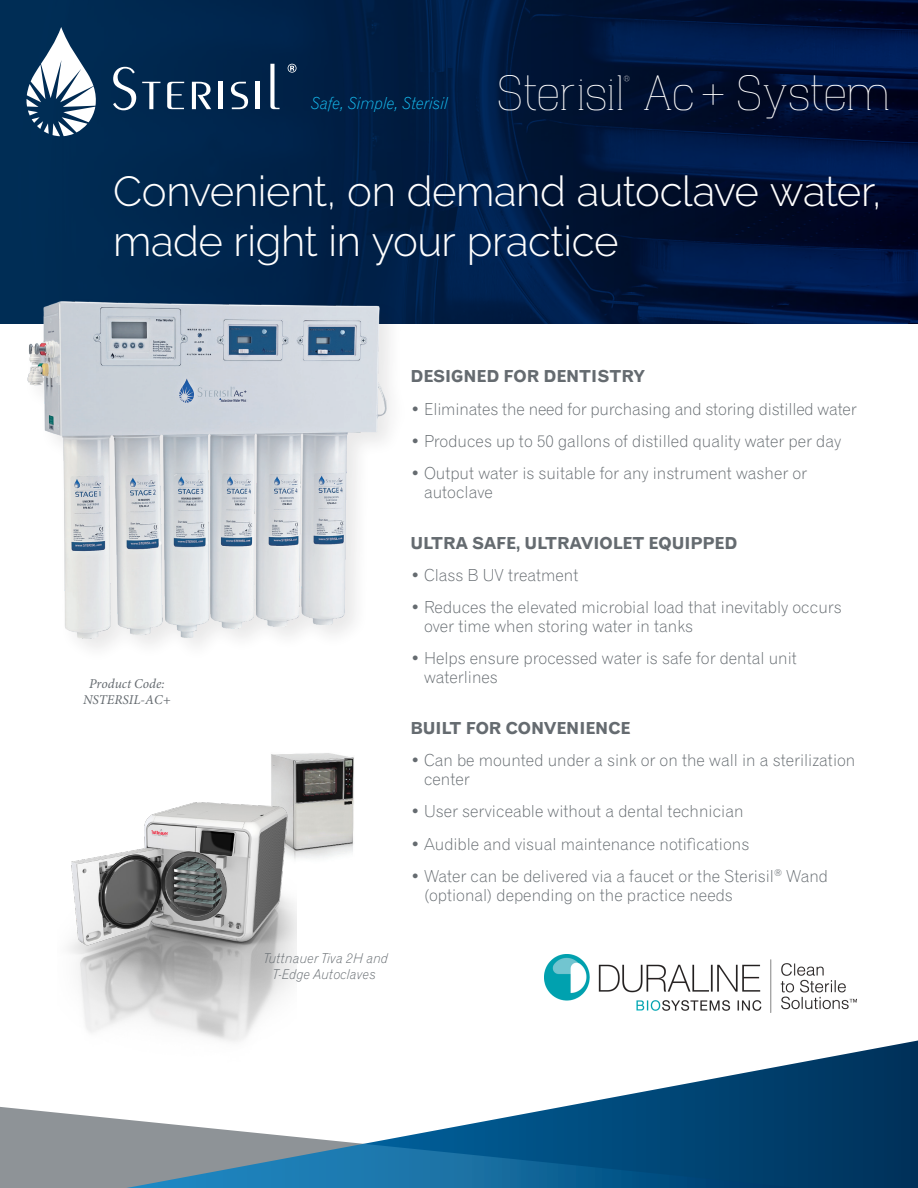
<style>
.page{position:relative;width:918px;height:1188px;background:#fff}
.page>*{position:absolute;margin:0;border:0;box-sizing:border-box;transform-origin:0 0}
.t1{font:300 49.5px "Hapna Mono";letter-spacing:-.025em;color:#fff}
.t2{font:300 42px/50.4px "Raleway";letter-spacing:-.01em;color:#fff}
.t3{font:16.5px/18.8px "Gothic 720 BT Light B";color:#656b70}
.t4{font:16.5px "Gothic 720 BT Bold B";color:#656b70}
.t5{font:16.5px "Gothic 720 BT Light Italic B";letter-spacing:-.015em;color:#15bbef}
.t6{font:13.5px "Gothic 720 BT Light Italic B";color:#656b70}
.t7{font:italic 13.5px/16.2px "Minion Pro";color:#656b70;text-align:center}
.t8{font:300 10.5px "Hapna Mono";color:#fff}
</style>
<div class="page">
<img style="left:271px;top:753px;width:83px;height:105px">
<img style="left:69px;top:795px;width:228px;height:243px">
<div style="left:0;top:1107px;width:54px;height:81px;background:#8e9397"></div>
<img style="left:0;top:0;width:918px;height:324px">
<svg style="left:26px;top:27px;width:70px;height:109px"></svg>
<svg style="left:113px;top:67px;width:23px;height:43px"></svg>
<svg style="left:142px;top:82px;width:18px;height:27px"></svg>
<svg style="left:167px;top:82px;width:17px;height:27px"></svg>
<svg style="left:192px;top:82px;width:19px;height:27px"></svg>
<hr style="left:219px;top:82px;width:4px;height:27px;background:#fff">
<svg style="left:231px;top:82px;width:17px;height:27px"></svg>
<hr style="left:256px;top:82px;width:4px;height:27px;background:#fff">
<svg style="left:270px;top:64px;width:10px;height:45px"></svg>
<svg style="left:288px;top:64px;width:9px;height:9px"></svg>
<div style="left:22px;top:296px;width:389px;height:368px;background:#231f20;opacity:.1"></div>
<img style="left:27px;top:302px;width:360px;height:337px">
<svg style="left:54px;top:1038px;width:864px;height:150px"></svg>
<img style="left:544px;top:955px;width:313px;height:57px">
<p class="t5" style="left:312px;top:93px;width:138px">Safe, Simple, Sterisil</p>
<p class="t1" style="left:496px;top:66px;width:396px">Sterisil Ac+ System</p>
<p class="t8" style="left:624px;top:74px;width:8px">®</p>
<p class="t2" style="left:113px;top:166px;width:770px">Convenient, on demand autoclave water, made right in your practice</p>
<p class="t7" style="left:83px;top:675px;width:89px">Product Code:<br>NSTERSIL-AC+</p>
<p class="t6" style="left:264px;top:950px;width:126px">Tuttnauer Tiva 2H and</p>
<p class="t6" style="left:273px;top:966px;width:105px">T-Edge Autoclaves</p>
<p class="t4" style="left:411px;top:366px;width:236px">DESIGNED FOR DENTISTRY</p>
<p class="t3" style="left:411px;top:399px;width:448px">• Eliminates the need for purchasing and storing distilled water</p>
<p class="t3" style="left:411px;top:431px;width:432px">• Produces up to 50 gallons of distilled quality water per day</p>
<p class="t3" style="left:424px;top:464px;width:385px;text-indent:-14px">• Output water is suitable for any instrument washer or autoclave</p>
<p class="t4" style="left:411px;top:533px;width:328px">ULTRA SAFE, ULTRAVIOLET EQUIPPED</p>
<p class="t3" style="left:411px;top:566px;width:170px">• Class B UV treatment</p>
<p class="t3" style="left:424px;top:598px;width:419px;text-indent:-14px">• Reduces the elevated microbial load that inevitably occurs over time when storing water in tanks</p>
<p class="t3" style="left:424px;top:649px;width:374px;text-indent:-14px">• Helps ensure processed water is safe for dental unit waterlines</p>
<p class="t4" style="left:411px;top:718px;width:221px">BUILT FOR CONVENIENCE</p>
<p class="t3" style="left:424px;top:751px;width:433px;text-indent:-14px">• Can be mounted under a sink or on the wall in a sterilization center</p>
<p class="t3" style="left:411px;top:802px;width:335px">• User serviceable without a dental technician</p>
<p class="t3" style="left:411px;top:834px;width:340px">• Audible and visual maintenance notifications</p>
<p class="t3" style="left:424px;top:866px;width:405px;text-indent:-14px">• Water can be delivered via a faucet or the Sterisil<sup>®</sup> Wand (optional) depending on the practice needs</p>
</div>
